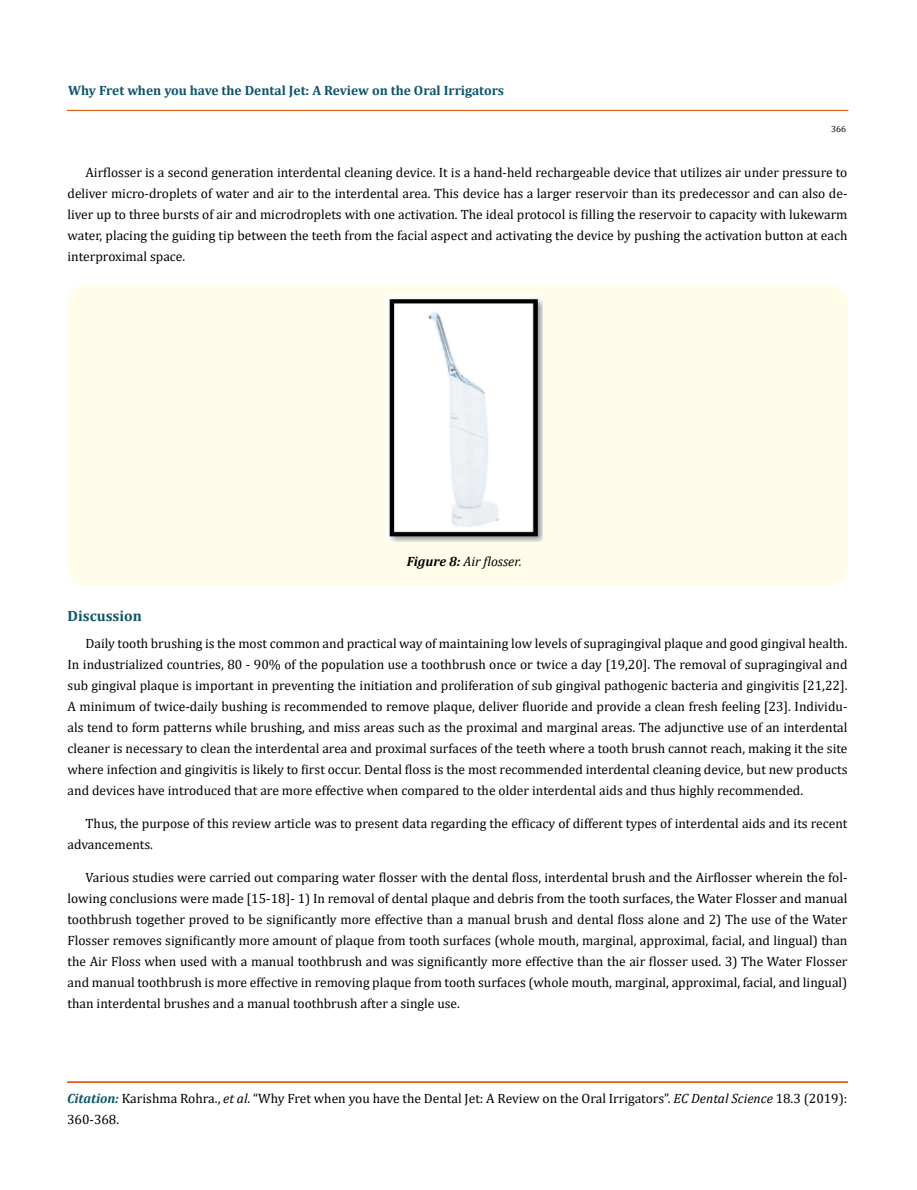
<style>
.page{position:relative;width:917px;height:1190px;background:#fff}
.page>*{position:absolute;margin:0;border:0;box-sizing:border-box;transform-origin:0 0}
.t1{font:700 15px "Cambria";color:#0e546a}
.t2{font:13.5px/21px "Cambria";color:#000;text-align:justify}
.t3{font:700 13.5px "Cambria";color:#0e546a}
.t4{font:italic 13.5px "Cambria";color:#000}
.t5{font:9px "Cambria";color:#000}
.s1{font-weight:700}
.s2{font-weight:700;font-style:italic;color:#0e546a}
.s3{font-style:italic}
</style>
<div class="page">
<div style="left:67px;top:1081px;width:780px;height:1px;border:1px solid #e05d1a"></div>
<div style="left:67px;top:110px;width:781px;height:1px;border:1px solid #e05d1a"></div>
<div style="left:68px;top:285px;width:779px;height:301px;background:#fffde9;border-radius:18px"></div>
<img style="left:386px;top:295px;width:156px;height:247px">
<p class="t3" style="left:68px;top:81px;width:437px">Why Fret when you have the Dental Jet: A Review on the Oral Irrigators</p>
<p class="t5" style="left:831px;top:124px;width:16px">366</p>
<p class="t2" style="left:68px;top:162px;width:781px;text-indent:18px">Airflosser is a second generation interdental cleaning device. It is a hand-held rechargeable device that utilizes air under pressure to deliver micro-droplets of water and air to the interdental area. This device has a larger reservoir than its predecessor and can also de&shy;liver up to three bursts of air and microdroplets with one activation. The ideal protocol is filling the reservoir to capacity with lukewarm water, placing the guiding tip between the teeth from the facial aspect and activating the device by pushing the activation button at each interproximal space.</p>
<p class="t4" style="left:406px;top:552px;width:117px"><span class="s1">Figure 8:</span> Air flosser.</p>
<p class="t1" style="left:68px;top:605px;width:76px">Discussion</p>
<p class="t2" style="left:68px;top:633px;width:781px;text-indent:18px">Daily tooth brushing is the most common and practical way of maintaining low levels of supragingival plaque and good gingival health.<br>In industrialized countries, 80 - 90% of the population use a toothbrush once or twice a day [19,20]. The removal of supragingival and sub gingival plaque is important in preventing the initiation and proliferation of sub gingival pathogenic bacteria and gingivitis [21,22].<br>A minimum of twice-daily bushing is recommended to remove plaque, deliver fluoride and provide a clean fresh feeling [23]. Individu&shy;als tend to form patterns while brushing, and miss areas such as the proximal and marginal areas. The adjunctive use of an interdental cleaner is necessary to clean the interdental area and proximal surfaces of the teeth where a tooth brush cannot reach, making it the site where infection and gingivitis is likely to first occur. Dental floss is the most recommended interdental cleaning device, but new products and devices have introduced that are more effective when compared to the older interdental aids and thus highly recommended.</p>
<p class="t2" style="left:68px;top:813px;width:781px;text-indent:18px">Thus, the purpose of this review article was to present data regarding the efficacy of different types of interdental aids and its recent advancements.</p>
<p class="t2" style="left:68px;top:867px;width:781px;text-indent:18px">Various studies were carried out comparing water flosser with the dental floss, interdental brush and the Airflosser wherein the fol&shy;lowing conclusions were made [15-18]- 1) In removal of dental plaque and debris from the tooth surfaces, the Water Flosser and manual toothbrush together proved to be significantly more effective than a manual brush and dental floss alone and 2) The use of the Water Flosser removes significantly more amount of plaque from tooth surfaces (whole mouth, marginal, approximal, facial, and lingual) than the Air Floss when used with a manual toothbrush and was significantly more effective than the air flosser used. 3) The Water Flosser and manual toothbrush is more effective in removing plaque from tooth surfaces (whole mouth, marginal, approximal, facial, and lingual) than interdental brushes and a manual toothbrush after a single use.</p>
<p class="t2" style="left:67px;top:1087px;width:782px"><span class="s2">Citation:</span> Karishma Rohra., <span class="s3">et al</span>. “Why Fret when you have the Dental Jet: A Review on the Oral Irrigators”. <span class="s3">EC Dental Science</span> 18.3 (2019):<br>360-368.</p>
</div>
